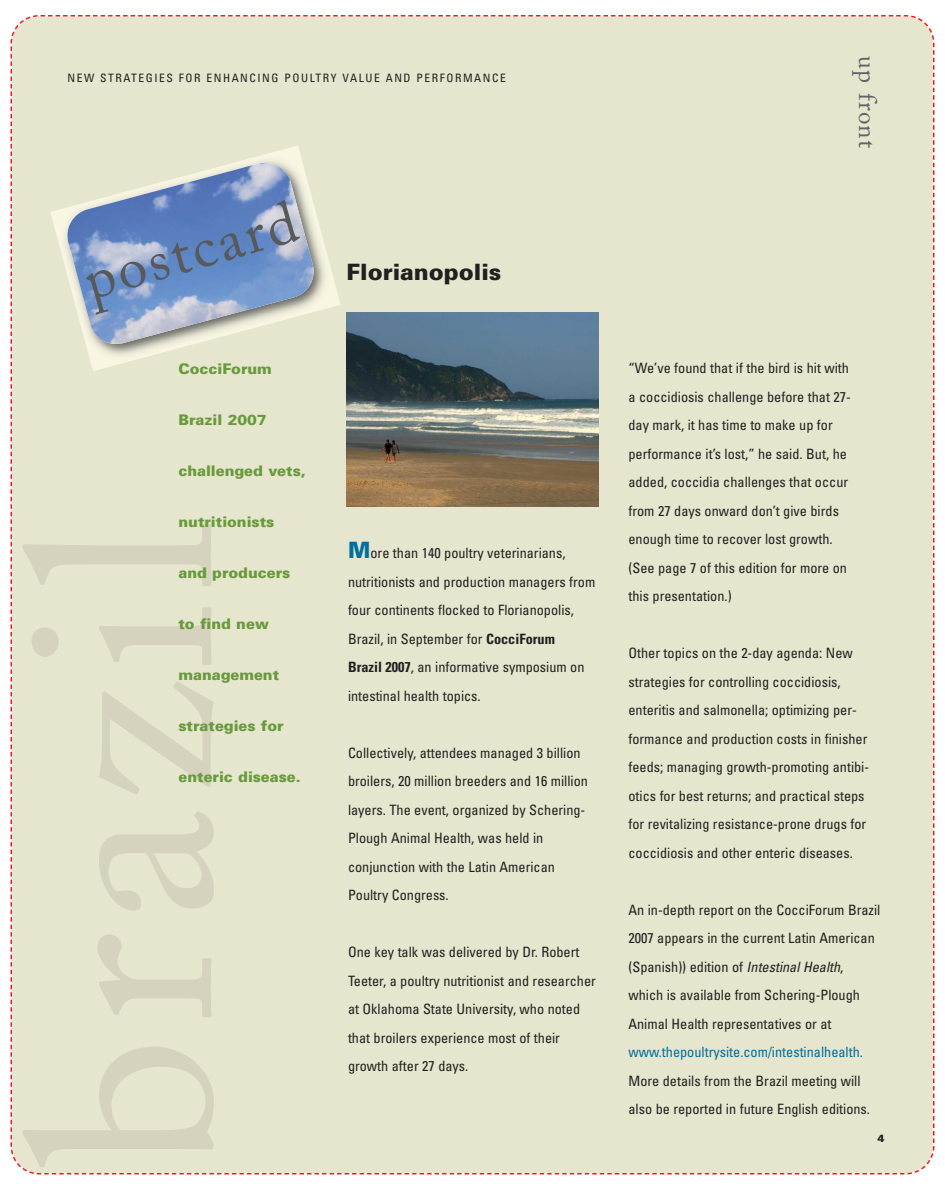
<style>
.page{position:relative;width:945px;height:1188px;background:#fff}
.page>*{position:absolute;margin:0;border:0;box-sizing:border-box;transform-origin:0 0}
.t1{font:58.65px "Adobe Caslon";color:#58595b}
.t2{font:25.2px "Adobe Caslon";letter-spacing:.05em;color:#606167}
.t3{font:900 22.5px "Univers";color:#231f20}
.t4{font:900 14.7px "Univers";color:#689a3c}
.t5{font:condensed 14.25px/28.5px "Univers";color:#231f20}
.t6{font:condensed 14.25px "Univers";color:#006e9e}
.t7{font:condensed 11.55px "Univers";letter-spacing:.135em;color:#231f20}
.t8{font:900 10.5px "Univers";color:#231f20}
.s1{font-weight:900;font-stretch:normal;font-size:22.5px;color:#006e9e}
.s2{font-weight:700}
.s3{font-style:italic}
</style>
<div class="page">
<div style="left:10px;top:15px;width:925px;height:1160px;background:#e6e5ce"></div>
<svg style="left:35px;top:1172px;width:8px;height:3px"></svg>
<img style="left:346px;top:313px;width:252px;height:193px">
<img style="left:50px;top:145px;width:291px;height:226px">
<img style="left:65px;top:160px;width:252px;height:187px">
<p class="t7" style="left:68px;top:74px;width:440px">NEW STRATEGIES FOR ENHANCING POULTRY VALUE AND PERFORMANCE</p>
<h1 class="t1" style="left:79px;top:258px;width:220px;rotate:-16deg">postcard</h1>
<p class="t4" style="left:178px;top:363px;width:95px">CocciForum</p>
<p class="t4" style="left:178px;top:414px;width:90px">Brazil 2007</p>
<p class="t4" style="left:178px;top:465px;width:129px">challenged vets,</p>
<p class="t4" style="left:178px;top:516px;width:97px">nutritionists</p>
<p class="t4" style="left:178px;top:567px;width:113px">and producers</p>
<p class="t4" style="left:178px;top:618px;width:92px">to find new</p>
<p class="t4" style="left:178px;top:669px;width:102px">management</p>
<p class="t4" style="left:178px;top:720px;width:107px">strategies for</p>
<p class="t4" style="left:178px;top:771px;width:124px">enteric disease.</p>
<h3 class="t3" style="left:346px;top:264px;width:156px">Florianopolis</h3>
<p class="t5" style="left:348px;top:540px;width:249px"><span class="s1">M</span>ore than 140 poultry veterinarians, nutritionists and production managers from four continents flocked to Florianopolis, Brazil, in September for <span class="s2">CocciForum<br>Brazil 2007</span>, an informative symposium on intestinal health topics.</p>
<p class="t5" style="left:348px;top:740px;width:242px">Collectively, attendees managed 3 billion broilers, 20 million breeders and 16 million layers. The event, organized by Schering-Plough Animal Health, was held in conjunction with the Latin American Poultry Congress.</p>
<p class="t5" style="left:348px;top:939px;width:249px">One key talk was delivered by Dr. Robert Teeter, a poultry nutritionist and researcher at Oklahoma State University, who noted that broilers experience most of their growth after 27 days.</p>
<h2 class="t2" style="left:878px;top:56px;width:93px;rotate:90deg">up front</h2>
<p class="t5" style="left:629px;top:355px;width:224px">“We’ve found that if the bird is hit with a coccidiosis challenge before that 27- day mark, it has time to make up for performance it’s lost,” he said. But, he added, coccidia challenges that occur from 27 days onward don’t give birds enough time to recover lost growth. (See page 7 of this edition for more on this presentation.)</p>
<p class="t5" style="left:629px;top:640px;width:242px">Other topics on the 2-day agenda: New strategies for controlling coccidiosis, enteritis and salmonella; optimizing per&shy;formance and production costs in finisher feeds; managing growth-promoting antibi&shy;otics for best returns; and practical steps for revitalizing resistance-prone drugs for coccidiosis and other enteric diseases.</p>
<p class="t5" style="left:629px;top:897px;width:253px">An in-depth report on the CocciForum Brazil 2007 appears in the current Latin American (Spanish)) edition of <span class="s3">Intestinal Health</span>, which is available from Schering-Plough Animal Health representatives or at</p>
<p class="t6" style="left:628px;top:1047px;width:236px">www.thepoultrysite.com/intestinalhealth.</p>
<p class="t5" style="left:628px;top:1068px;width:243px">More details from the Brazil meeting will also be reported in future English editions.</p>
<p class="t8" style="left:878px;top:1134px;width:9px">4</p>
</div>
